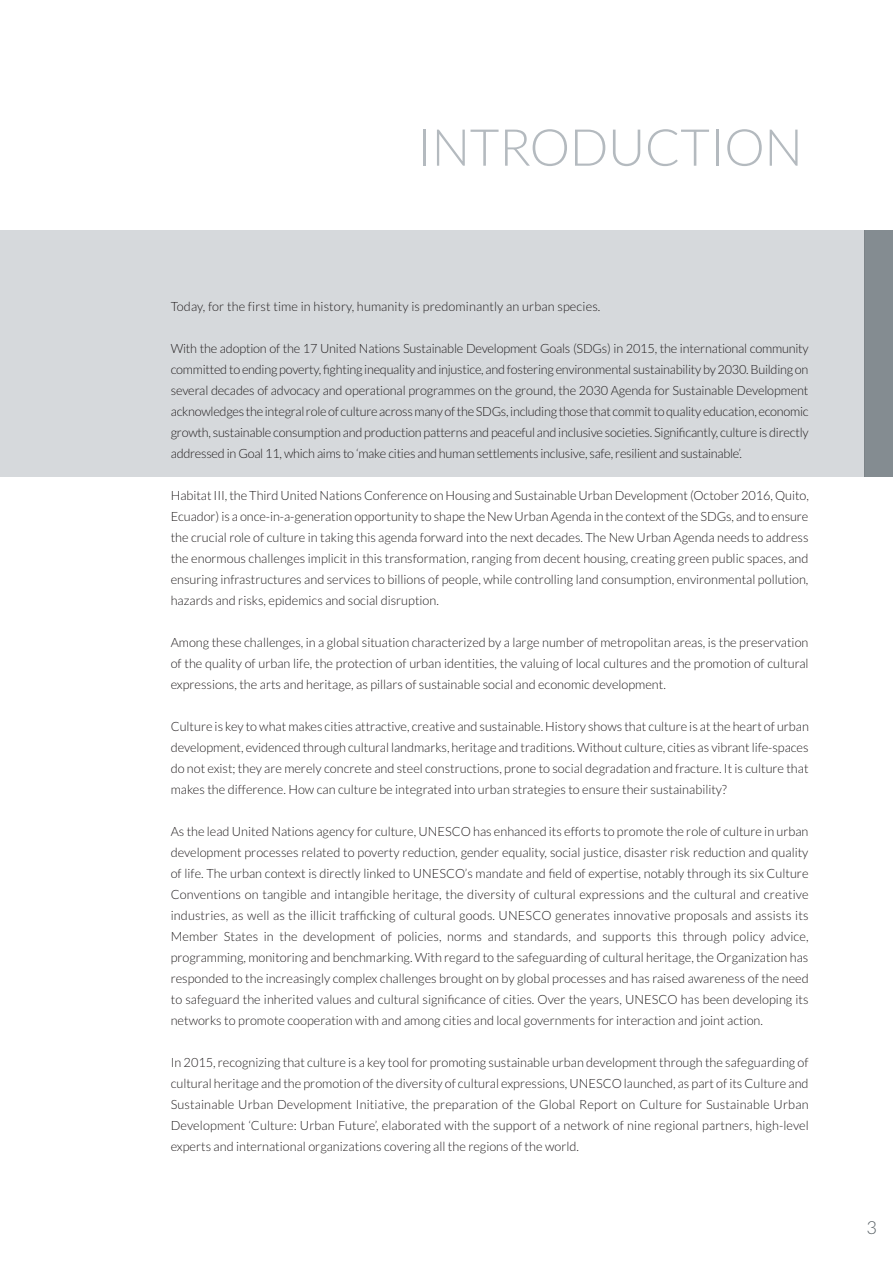
<style>
.page{position:relative;width:893px;height:1263px;background:#fff}
.page>*{position:absolute;margin:0;border:0;box-sizing:border-box;transform-origin:0 0}
.t1{font:300 51px "Lato";letter-spacing:-.01em;color:#b4babf}
.t2{font:300 18px "Lato";color:#5a6267}
.t3{font:300 12.75px/21px "Lato";color:#231f20;text-align:justify}
</style>
<div class="page">
<div style="left:864px;top:230px;width:29px;height:247px;background:#848c91"></div>
<div style="left:1px;top:230px;width:863px;height:247px;background:#d6d9dc"></div>
<hr style="left:864px;top:230px;width:1px;height:247px;background:#7c8388">
<h1 class="t1" style="left:417px;top:118px;width:387px">INTRODUCTION</h1>
<p class="t3" style="left:171px;top:296px;width:431px">Today, for the first time in history, humanity is predominantly an urban species.</p>
<p class="t3" style="left:171px;top:338px;width:639px">With the adoption of the 17 United Nations Sustainable Development Goals (SDGs) in 2015, the international community committed to ending poverty, fighting inequality and injustice, and fostering environmental sustainability by 2030. Building on several decades of advocacy and operational programmes on the ground, the 2030 Agenda for Sustainable Development acknowledges the integral role of culture across many of the SDGs, including those that commit to quality education, economic growth, sustainable consumption and production patterns and peaceful and inclusive societies. Significantly, culture is directly addressed in Goal 11, which aims to ‘make cities and human settlements inclusive, safe, resilient and sustainable’.</p>
<p class="t3" style="left:171px;top:485px;width:639px">Habitat III, the Third United Nations Conference on Housing and Sustainable Urban Development (October 2016, Quito, Ecuador) is a once-in-a-generation opportunity to shape the New Urban Agenda in the context of the SDGs, and to ensure the crucial role of culture in taking this agenda forward into the next decades. The New Urban Agenda needs to address the enormous challenges implicit in this transformation, ranging from decent housing, creating green public spaces, and ensuring infrastructures and services to billions of people, while controlling land consumption, environmental pollution, hazards and risks, epidemics and social disruption.</p>
<p class="t3" style="left:171px;top:632px;width:639px">Among these challenges, in a global situation characterized by a large number of metropolitan areas, is the preservation of the quality of urban life, the protection of urban identities, the valuing of local cultures and the promotion of cultural expressions, the arts and heritage, as pillars of sustainable social and economic development.</p>
<p class="t3" style="left:171px;top:716px;width:640px">Culture is key to what makes cities attractive, creative and sustainable. History shows that culture is at the heart of urban development, evidenced through cultural landmarks, heritage and traditions. Without culture, cities as vibrant life-spaces do not exist; they are merely concrete and steel constructions, prone to social degradation and fracture. It is culture that makes the difference. How can culture be integrated into urban strategies to ensure their sustainability?</p>
<p class="t3" style="left:171px;top:821px;width:639px">As the lead United Nations agency for culture, UNESCO has enhanced its efforts to promote the role of culture in urban development processes related to poverty reduction, gender equality, social justice, disaster risk reduction and quality of life. The urban context is directly linked to UNESCO’s mandate and field of expertise, notably through its six Culture Conventions on tangible and intangible heritage, the diversity of cultural expressions and the cultural and creative industries, as well as the illicit trafficking of cultural goods. UNESCO generates innovative proposals and assists its Member States in the development of policies, norms and standards, and supports this through policy advice, programming, monitoring and benchmarking. With regard to the safeguarding of cultural heritage, the Organization has responded to the increasingly complex challenges brought on by global processes and has raised awareness of the need to safeguard the inherited values and cultural significance of cities. Over the years, UNESCO has been developing its networks to promote cooperation with and among cities and local governments for interaction and joint action.</p>
<p class="t3" style="left:171px;top:1052px;width:639px">In 2015, recognizing that culture is a key tool for promoting sustainable urban development through the safeguarding of cultural heritage and the promotion of the diversity of cultural expressions, UNESCO launched, as part of its Culture and Sustainable Urban Development Initiative, the preparation of the Global Report on Culture for Sustainable Urban Development ‘Culture: Urban Future’, elaborated with the support of a network of nine regional partners, high-level experts and international organizations covering all the regions of the world.</p>
<h2 class="t2" style="left:866px;top:1217px;width:12px">3</h2>
</div>
